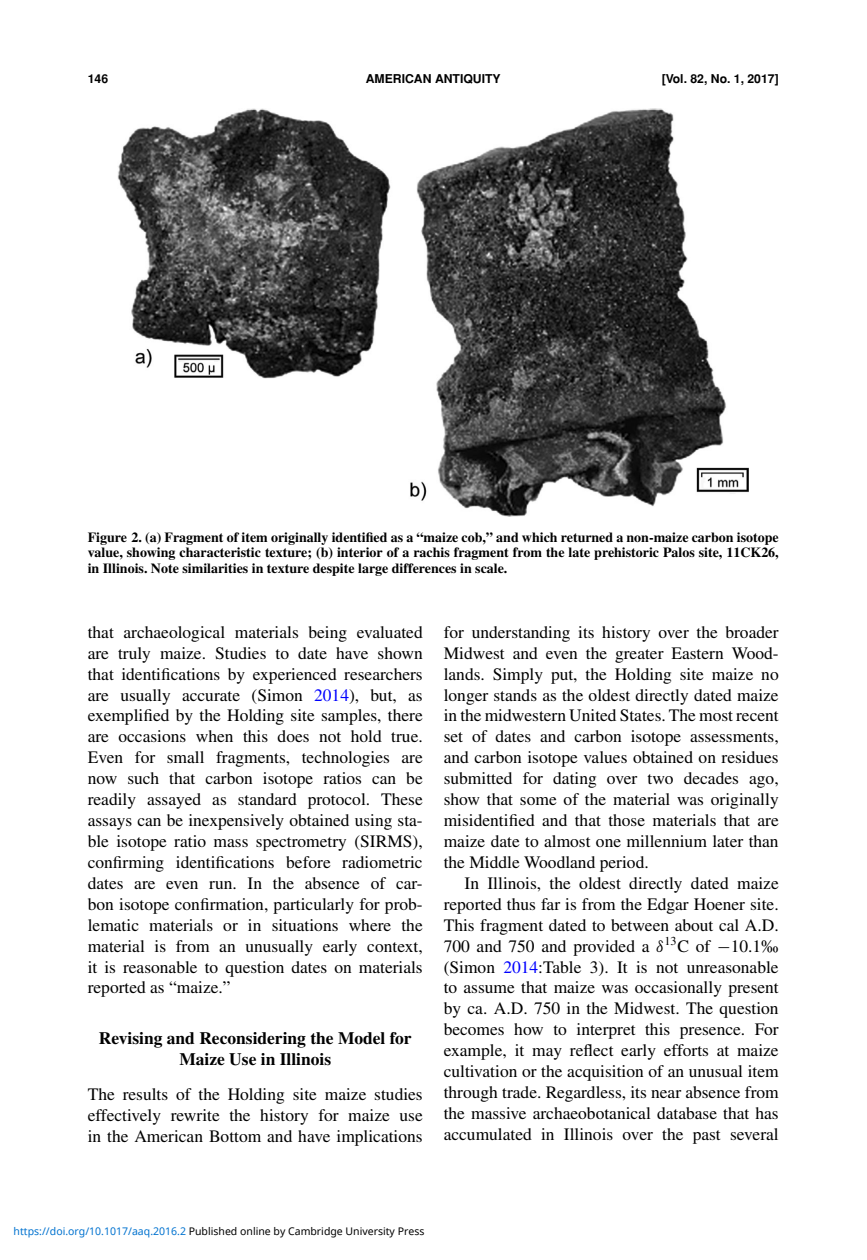
<style>
.page{position:relative;width:867px;height:1260px;background:#fff}
.page>*{position:absolute;margin:0;border:0;box-sizing:border-box;transform-origin:0 0}
.t1{font:17.5px/21px "Times";color:#000;text-align:justify}
.t2{font:700 17.5px/21px "Times";color:#000;text-align:center}
.t3{font:700 14px/15.8px "Times";color:#000;text-align:justify}
.t4{font:700 12.25px "Helvetica";color:#000}
.t5{font:10.5px "Noto Sans";color:#000}
.s1{color:#00f}
.s2{font-family:"RMTMI"}
.s3{font-family:"MTSY"}
.s4{font-family:"Times New Roman PSMT 20"}
.s5{color:#0172cf}
</style>
<div class="page">
<img style="left:118px;top:108px;width:630px;height:409px">
<p class="t4" style="left:88px;top:74px;width:22px">146</p>
<p class="t4" style="left:365px;top:74px;width:136px">AMERICAN ANTIQUITY</p>
<p class="t4" style="left:661px;top:74px;width:118px">[Vol. 82, No. 1, 2017]</p>
<p class="t3" style="left:88px;top:530px;width:692px">Figure 2. (a) Fragment of item originally identified as a “maize cob,” and which returned a non-maize carbon isotope value, showing characteristic texture; (b) interior of a rachis fragment from the late prehistoric Palos site, 11CK26, in Illinois. Note similarities in texture despite large differences in scale.</p>
<p class="t1" style="left:88px;top:623px;width:336px">that archaeological materials being evaluated are truly maize. Studies to date have shown that identifications by experienced researchers are usually accurate (Simon <span class="s1">2014</span>), but, as exemplified by the Holding site samples, there are occasions when this does not hold true.<br>Even for small fragments, technologies are now such that carbon isotope ratios can be readily assayed as standard protocol. These assays can be inexpensively obtained using sta&shy;ble isotope ratio mass spectrometry (SIRMS), confirming identifications before radiometric dates are even run. In the absence of car&shy;bon isotope confirmation, particularly for prob&shy;lematic materials or in situations where the material is from an unusually early context, it is reasonable to question dates on materials reported as “maize.”</p>
<p class="t2" style="left:99px;top:1029px;width:314px">Revising and Reconsidering the Model for<br>Maize Use in Illinois</p>
<p class="t1" style="left:88px;top:1085px;width:336px">The results of the Holding site maize studies effectively rewrite the history for maize use in the American Bottom and have implications</p>
<p class="t1" style="left:443px;top:623px;width:336px">for understanding its history over the broader Midwest and even the greater Eastern Wood&shy;lands. Simply put, the Holding site maize no longer stands as the oldest directly dated maize in the midwestern United States. The most recent set of dates and carbon isotope assessments, and carbon isotope values obtained on residues submitted for dating over two decades ago, show that some of the material was originally misidentified and that those materials that are maize date to almost one millennium later than the Middle Woodland period.</p>
<p class="t1" style="left:443px;top:874px;width:336px;text-indent:21px">In Illinois, the oldest directly dated maize reported thus far is from the Edgar Hoener site.<br>This fragment dated to between about cal A.D.<br>700 and 750 and provided a <span class="s2">δ</span><sup>13</sup>C of <span class="s3">−</span>10.1<span class="s4">‰ </span>(Simon <span class="s1">2014</span>:Table 3). It is not unreasonable to assume that maize was occasionally present by ca. A.D. 750 in the Midwest. The question becomes how to interpret this presence. For example, it may reflect early efforts at maize cultivation or the acquisition of an unusual item through trade. Regardless, its near absence from the massive archaeobotanical database that has accumulated in Illinois over the past several</p>
<p class="t5" style="left:14px;top:1224px;width:412px"><span class="s5">https://doi.org/10.1017/aaq.2016.2</span> Published online by Cambridge University Press</p>
</div>
